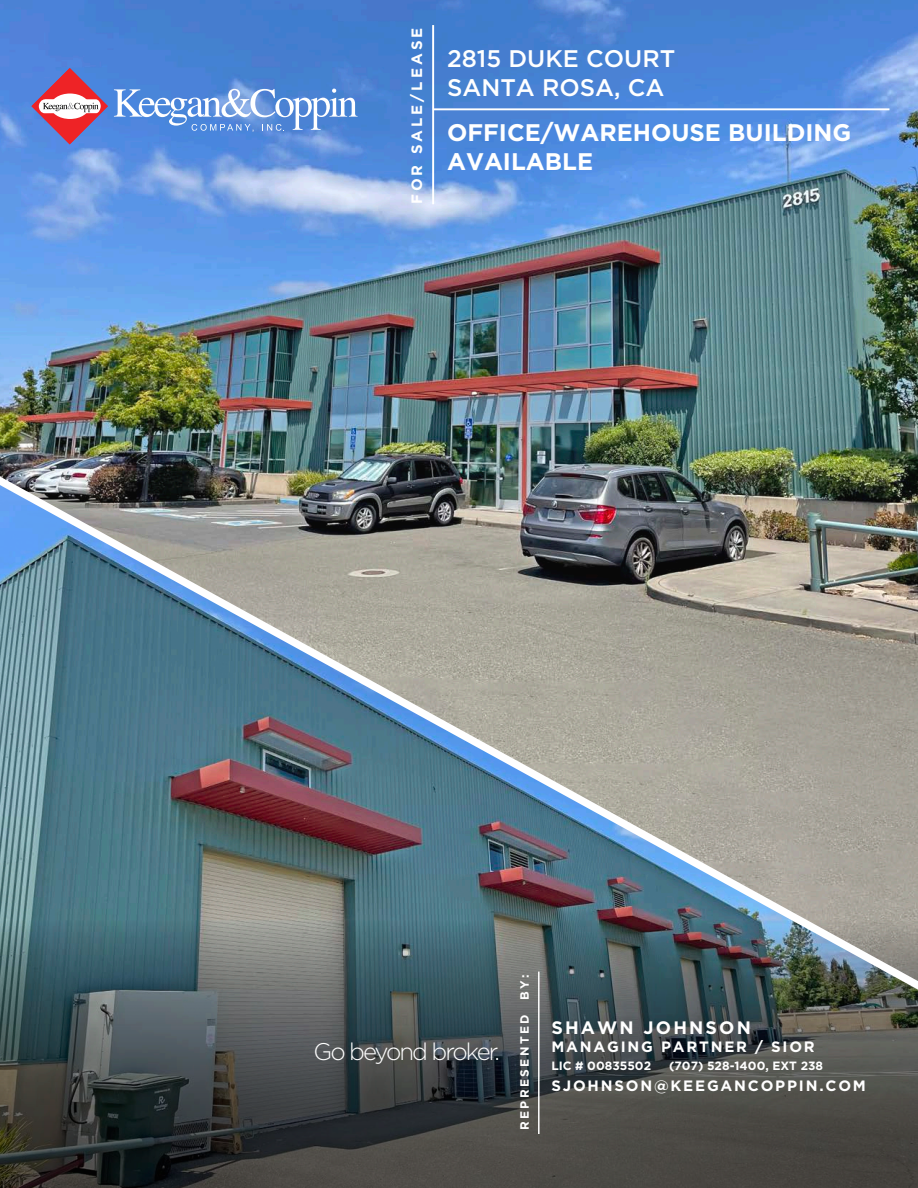
<style>
.page{position:relative;width:918px;height:1188px;background:#fff}
.page>*{position:absolute;margin:0;border:0;box-sizing:border-box;transform-origin:0 0}
.cover_pg_title{font:700 24px/28.8px "Gotham";color:#fff}
.t1{font:500 24px "Gotham";color:#fff}
.t2{font:300 24px "Gotham";letter-spacing:-.08em;color:#fff}
.cover_footer_-_agent{font:700 18px "Gotham";letter-spacing:.12em;color:#fff}
.cover_footer_-_agent_email{font:700 15px "Gotham";letter-spacing:.12em;color:#fff}
.cover_footer_-_agent-2{font:700 15px "Gotham";letter-spacing:.12em;color:#fff}
.cover_footer_-_agent_email-2{font:700 15px "Gotham";letter-spacing:.2em;color:#fff}
.cover_footer_-_lic{font:700 12px "Gotham";color:#fff}
.cover_footer_-_lic-2{font:700 12px "Gotham";letter-spacing:.2em;color:#fff}
</style>
<div class="page">
<img style="left:0;top:0;width:918px;height:467px">
<svg style="left:32px;top:68px;width:76px;height:76px;background:#9f79a4"></svg>
<svg style="left:114px;top:89px;width:244px;height:43px"></svg>
<svg style="left:0;top:1000px;width:918px;height:188px;background:#424645"></svg>
<hr style="left:538px;top:972px;width:2px;height:162px;background:#fff">
<hr style="left:433px;top:108px;width:456px;height:2px;background:#fff">
<hr style="left:432px;top:25px;width:2px;height:179px;background:#fff">
<img style="left:0;top:467px;width:918px;height:533px">
<p class="cover_footer_-_agent_email-2" style="left:408px;top:204px;width:178px;rotate:-90deg">FOR SALE/LEASE</p>
<p class="t1" style="left:447px;top:45px;width:230px">2815 DUKE COURT</p>
<p class="t1" style="left:447px;top:74px;width:219px">SANTA ROSA, CA</p>
<p class="cover_pg_title" style="left:447px;top:117px;width:406px">OFFICE/WAREHOUSE BUILDING<br>AVAILABLE</p>
<p class="t2" style="left:314px;top:1039px;width:188px">Go beyond broker.</p>
<p class="cover_footer_-_lic-2" style="left:518px;top:1130px;width:157px;rotate:-90deg">REPRESENTED BY:</p>
<p class="cover_footer_-_agent" style="left:551px;top:1017px;width:201px">SHAWN JOHNSON</p>
<p class="cover_footer_-_agent-2" style="left:551px;top:1038px;width:265px">MANAGING PARTNER / SIOR</p>
<p class="cover_footer_-_lic" style="left:551px;top:1058px;width:101px">LIC # 00835502</p>
<p class="cover_footer_-_lic" style="left:669px;top:1058px;width:155px">(707) 528-1400, EXT 238</p>
<p class="cover_footer_-_agent_email" style="left:551px;top:1077px;width:316px">SJOHNSON@KEEGANCOPPIN.COM</p>
</div>
